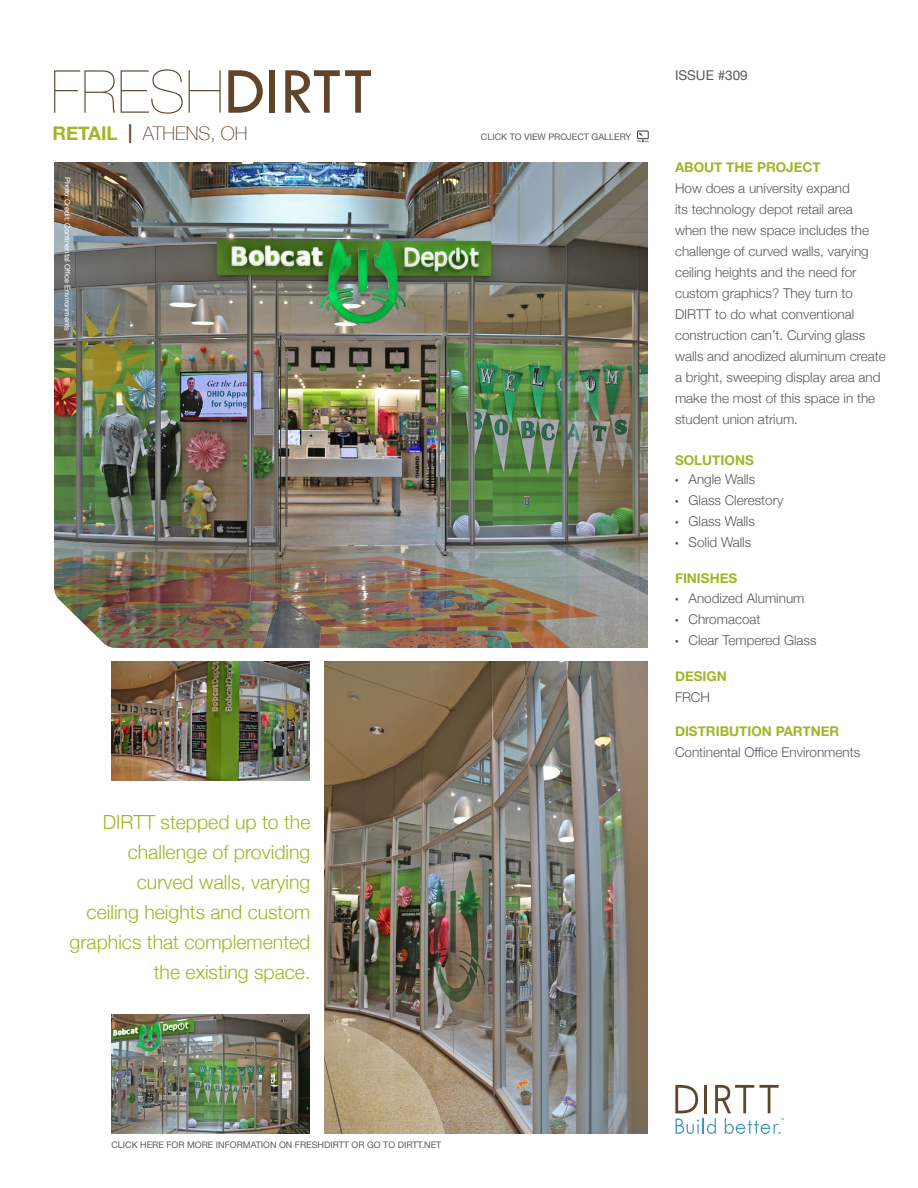
<style>
.page{position:relative;width:918px;height:1188px;background:#fff}
.page>*{position:absolute;margin:0;border:0;box-sizing:border-box;transform-origin:0 0}
.t1{font:200 59.25px "Helvetica Neue";color:#5f452b}
.t2{font:300 19.5px/30px "Helvetica Neue";color:#a2b427;text-align:right}
.t3{font:100 18.9px "Helvetica Neue";color:#5f452b}
.t4{font:300 13.5px/21px "Helvetica Neue";color:#58595b}
.t5{font:700 13.5px "Helvetica Neue";color:#a2b427}
.t6{font:13.5px "Helvetica Neue";color:#58595b}
.t7{font:9px "Helvetica Neue";color:#58595b}
.t8{font:7.5px "Helvetica Neue";color:#fff}
.s1{font-family:"Tw Cen MT Std";font-weight:500;font-size:68.25px}
.s2{font-weight:700;color:#a2b427}
.s3{font-weight:500}
.s4{font-weight:900;font-stretch:condensed}
</style>
<div class="page">
<img style="left:111px;top:662px;width:199px;height:119px">
<img style="left:111px;top:1015px;width:199px;height:119px">
<img style="left:324px;top:662px;width:324px;height:472px">
<svg style="left:675px;top:1085px;width:109px;height:49px"></svg>
<img style="left:54px;top:162px;width:594px;height:486px">
<svg style="left:637px;top:130px;width:12px;height:12px"></svg>
<h1 class="t1" style="left:51px;top:46px;width:324px">FRESH<span class="s1">DIRTT</span></h1>
<h3 class="t3" style="left:52px;top:119px;width:197px"><span class="s2">RETAIL</span> <span class="s3">|</span> ATHENS, OH</h3>
<p class="t8" style="left:73px;top:177px;width:156px;rotate:90deg">Photo Credit: Continental Office Environments</p>
<h2 class="t2" style="left:70px;top:806px;width:242px">DIRTT stepped up to the challenge of providing curved walls, varying<br>ceiling heights and custom graphics that complemented the existing space.</h2>
<p class="t7" style="left:481px;top:131px;width:152px">CLICK TO VIEW PROJECT GALLERY</p>
<p class="t6" style="left:675px;top:66px;width:74px">ISSUE #309</p>
<p class="t5" style="left:675px;top:156px;width:147px">ABOUT THE PROJECT</p>
<p class="t4" style="left:675px;top:176px;width:212px">How does a university expand<br>its technology depot retail area when the new space includes the challenge of curved walls, varying ceiling heights and the need for custom graphics? They turn to<br>DIRTT to do what conventional construction can’t. Curving glass walls and anodized aluminum create a bright, sweeping display area and make the most of this space in the student union atrium.</p>
<p class="t4" style="left:675px;top:449px;width:82px;line-height:19.5px"><span class="s2">SOLUTIONS </span><span class="s4">·</span> Angle Walls</p>
<p class="t4" style="left:675px;top:489px;width:110px"><span class="s4">·</span> Glass Clerestory <span class="s4">·</span> Glass Walls<br><span class="s4">·</span> Solid Walls</p>
<p class="t4" style="left:675px;top:568px;width:131px;line-height:19.5px"><span class="s2">FINISHES<br></span><span class="s4">·</span> Anodized Aluminum</p>
<p class="t4" style="left:675px;top:608px;width:143px"><span class="s4">·</span> Chromacoat<br><span class="s4">·</span> Clear Tempered Glass</p>
<p class="t5" style="left:675px;top:666px;width:53px">DESIGN</p>
<p class="t4" style="left:675px;top:686px;width:36px">FRCH</p>
<p class="t5" style="left:675px;top:721px;width:166px">DISTRIBUTION PARTNER</p>
<p class="t4" style="left:675px;top:741px;width:187px">Continental Office Environments</p>
<p class="t7" style="left:111px;top:1138px;width:332px">CLICK HERE FOR MORE INFORMATION ON FRESHDIRTT OR GO TO DIRTT.NET</p>
</div>
